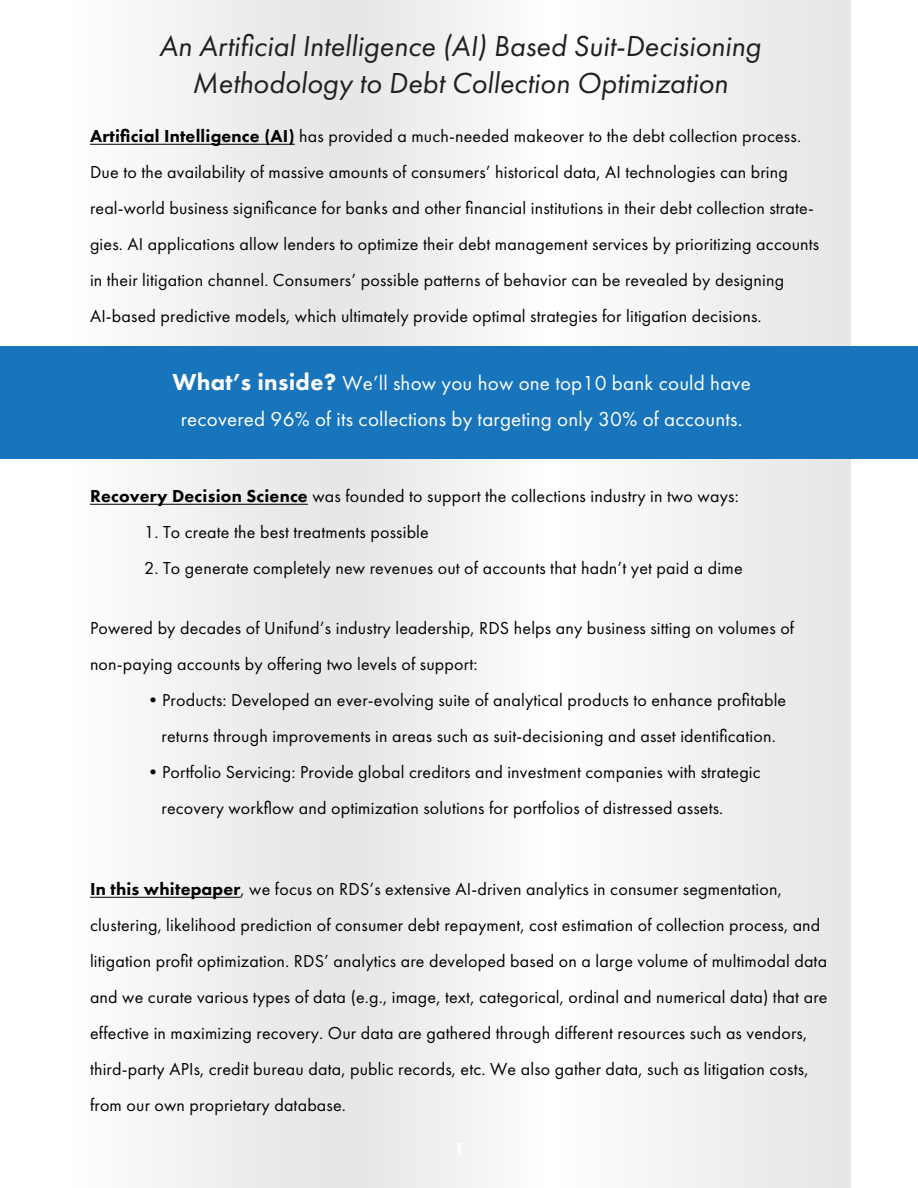
<style>
.page{position:relative;width:918px;height:1188px;background:#fff}
.page>*{position:absolute;margin:0;border:0;box-sizing:border-box;transform-origin:0 0}
.t1{font:italic 30px/37px "Futura PT";color:#221f1f;text-align:center}
.t2{font:21px/36px "Futura PT";letter-spacing:.01em;color:#fff;text-align:center}
.t3{font:18px/36px "Futura PT";letter-spacing:.01em;color:#030203}
.s1{font-weight:800}
.s2{font-weight:800;font-size:24px}
</style>
<div class="page">
<img style="left:66px;top:0;width:785px;height:1188px">
<div style="left:0;top:347px;width:918px;height:112px;background:#1875bb"></div>
<hr style="left:90px;top:144px;width:205px;height:1px;background:#030203">
<hr style="left:90px;top:504px;width:218px;height:1px;background:#030203">
<hr style="left:90px;top:897px;width:151px;height:1px;background:#030203">
<h1 class="t1" style="left:159px;top:30px;width:604px">An Artificial Intelligence (AI) Based Suit-Decisioning<br>Methodology to Debt Collection Optimization</h1>
<p class="t3" style="left:90px;top:120px;width:731px"><span class="s1">Artificial Intelligence (AI)</span> has provided a much-needed makeover to the debt collection process.<br>Due to the availability of massive amounts of consumers’ historical data, AI technologies can bring real-world business significance for banks and other financial institutions in their debt collection strate&shy;gies. AI applications allow lenders to optimize their debt management services by prioritizing accounts in their litigation channel. Consumers’ possible patterns of behavior can be revealed by designing AI-based predictive models, which ultimately provide optimal strategies for litigation decisions.</p>
<p class="t2" style="left:173px;top:367px;width:580px"><span class="s2">What’s inside?</span> We’ll show you how one top10 bank could have recovered 96% of its collections by targeting only 30% of accounts.</p>
<p class="t3" style="left:90px;top:480px;width:650px"><span class="s1">Recovery Decision Science</span> was founded to support the collections industry in two ways:</p>
<p class="t3" style="left:144px;top:516px;width:286px">1. To create the best treatments possible</p>
<p class="t3" style="left:144px;top:552px;width:600px">2. To generate completely new revenues out of accounts that hadn’t yet paid a dime</p>
<p class="t3" style="left:90px;top:612px;width:706px">Powered by decades of Unifund’s industry leadership, RDS helps any business sitting on volumes of non-paying accounts by offering two levels of support:</p>
<p class="t3" style="left:144px;top:684px;width:644px;text-align:center">•Products: Developed an ever-evolving suite of analytical products to enhance profitable returns through improvements in areas such as suit-decisioning and asset identification.</p>
<p class="t3" style="left:162px;top:756px;width:601px;text-indent:-17px">•Portfolio Servicing: Provide global creditors and investment companies with strategic recovery workflow and optimization solutions for portfolios of distressed assets.</p>
<p class="t3" style="left:90px;top:873px;width:739px"><span class="s1">In this whitepaper</span>, we focus on RDS’s extensive AI-driven analytics in consumer segmentation, clustering, likelihood prediction of consumer debt repayment, cost estimation of collection process, and litigation profit optimization. RDS’ analytics are developed based on a large volume of multimodal data and we curate various types of data (e.g., image, text, categorical, ordinal and numerical data) that are effective in maximizing recovery. Our data are gathered through different resources such as vendors, third-party APIs, credit bureau data, public records, etc. We also gather data, such as litigation costs, from our own proprietary database.</p>
</div>
